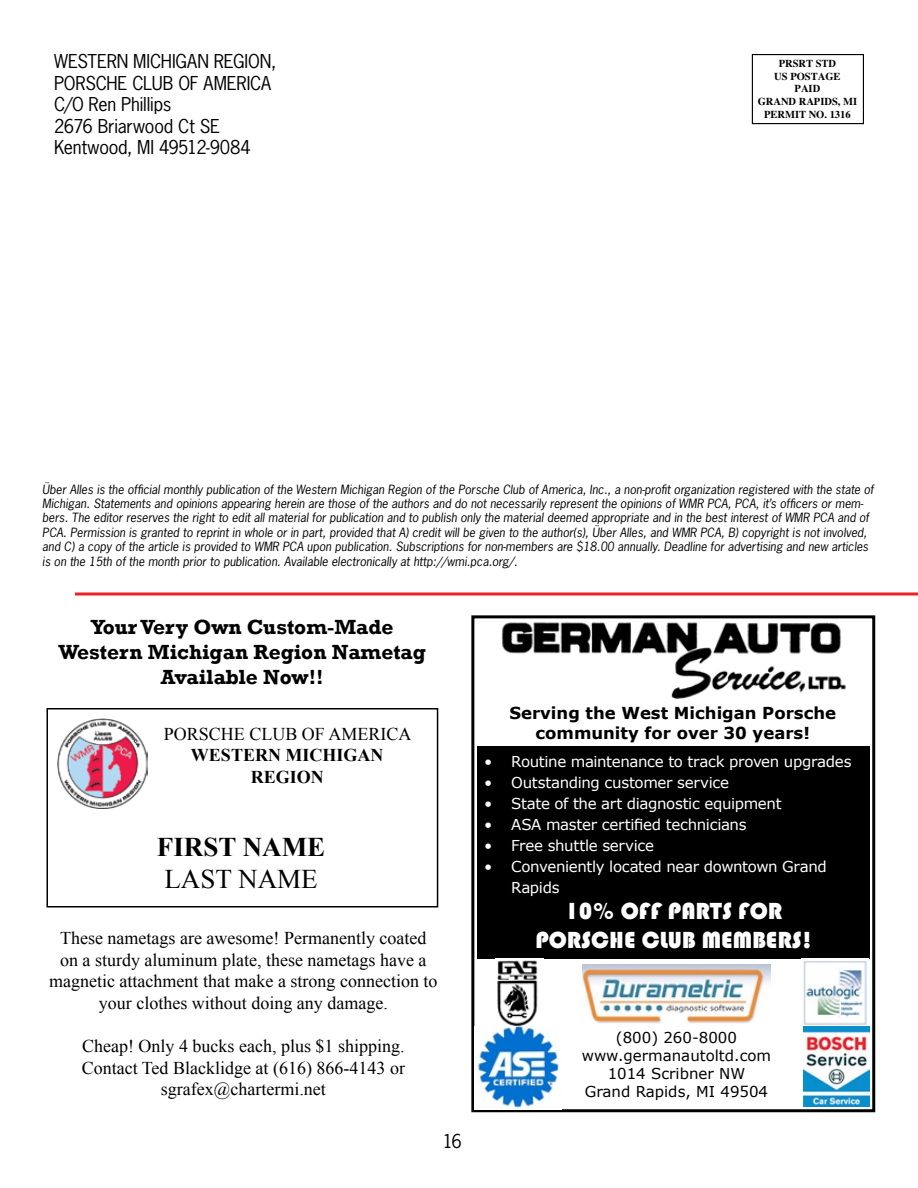
<style>
.page{position:relative;width:918px;height:1188px;background:#fff}
.page>*{position:absolute;margin:0;border:0;box-sizing:border-box;transform-origin:0 0}
.t1{font:700 27px "Times New Roman";color:#000}
.t2{font:27px "Times New Roman";color:#000}
.t3{font:24px/28.8px "Bauhaus 93";color:#fff;text-align:center}
.t4{font:700 21px/25.2px "Rockwell";color:#000;text-align:center}
.t5{font:18px/21.6px "Times New Roman";color:#000;text-align:center}
.t6{font:18px/21.6px "News Gothic Std";letter-spacing:-.01em;color:#000}
.t7{font:700 18px/21.6px "Times New Roman";color:#000;text-align:center}
.t8{font:700 16.5px/19.8px "Verdana";color:#000;text-align:center}
.t9{font:15px/21px "Verdana";letter-spacing:-.02em;color:#fff}
.t10{font:15px/18px "Verdana";color:#000;text-align:center}
.t11{font:italic 12px/14.4px "News Gothic Std";color:#000}
.t12{font:700 10.5px/12.6px "Times";color:#000;text-align:center}
</style>
<div class="page">
<hr style="left:917px;top:0;width:1px;height:178px;background:#1c5980">
<div style="left:46px;top:708px;width:392px;height:200px;border:2px solid #000"></div>
<img style="left:57px;top:718px;width:90px;height:91px">
<div style="left:471px;top:615px;width:404px;height:497px;border:3px solid #000"></div>
<div style="left:477px;top:746px;width:392px;height:212px;background:#000"></div>
<img style="left:501px;top:622px;width:345px;height:77px">
<img style="left:803px;top:961px;width:64px;height:64px">
<img style="left:497px;top:960px;width:41px;height:66px">
<img style="left:582px;top:964px;width:189px;height:60px">
<img style="left:803px;top:1026px;width:66px;height:80px">
<img style="left:474px;top:1026px;width:88px;height:83px">
<svg style="left:75px;top:592px;width:843px;height:4px;background:#f1575a"></svg>
<div style="left:752px;top:54px;width:112px;height:70px;border:1px solid #000"></div>
<h3 class="t6" style="left:54px;top:50px;width:224px">WESTERN MICHIGAN REGION,<br>PORSCHE CLUB OF AMERICA<br>C/O Ren Phillips<br>2676 Briarwood Ct SE<br>Kentwood, MI 49512-9084</h3>
<p class="t12" style="left:758px;top:57px;width:101px">PRSRT STD<br>US POSTAGE<br>PAID<br>GRAND RAPIDS, MI<br>PERMIT NO. 1316</p>
<p class="t11" style="left:42px;top:482px;width:833px">Über Alles is the official monthly publication of the Western Michigan Region of the Porsche Club of America, Inc., a non-profit organization registered with the state of Michigan. Statements and opinions appearing herein are those of the authors and do not necessarily represent the opinions of WMR PCA, PCA, it’s officers or mem&shy;bers. The editor reserves the right to edit all material for publication and to publish only the material deemed appropriate and in the best interest of WMR PCA and of PCA. Permission is granted to reprint in whole or in part, provided that A) credit will be given to the author(s), Über Alles, and WMR PCA, B) copyright is not involved, and C) a copy of the article is provided to WMR PCA upon publication. Subscriptions for non-members are $18.00 annually. Deadline for advertising and new articles is on the 15th of the month prior to publication. Available electronically at http://wmi.pca.org/.</p>
<h3 class="t4" style="left:58px;top:614px;width:369px">Your Very Own Custom-Made<br>Western Michigan Region Nametag<br>Available Now!!</h3>
<h3 class="t5" style="left:164px;top:723px;width:249px">PORSCHE CLUB OF AMERICA</h3>
<h3 class="t7" style="left:191px;top:744px;width:194px">WESTERN MICHIGAN<br>REGION</h3>
<h1 class="t1" style="left:157px;top:828px;width:170px">FIRST NAME</h1>
<h1 class="t2" style="left:164px;top:861px;width:155px">LAST NAME</h1>
<h3 class="t5" style="left:49px;top:927px;width:390px">These nametags are awesome! Permanently coated on a sturdy aluminum plate, these nametags have a magnetic attachment that make a strong connection to your clothes without doing any damage.</h3>
<h3 class="t5" style="left:82px;top:1035px;width:325px">Cheap! Only 4 bucks each, plus $1 shipping.<br>Contact Ted Blacklidge at (616) 866-4143 or sgrafex@chartermi.net</h3>
<h3 class="t6" style="left:443px;top:1130px;width:21px">16</h3>
<h3 class="t8" style="left:509px;top:703px;width:328px">Serving the West Michigan Porsche community for over 30 years!</h3>
<p class="t9" style="left:484px;top:752px;width:369px">• Routine maintenance to track proven upgrades</p>
<p class="t9" style="left:484px;top:773px;width:246px">• Outstanding customer service</p>
<p class="t9" style="left:484px;top:794px;width:299px">• State of the art diagnostic equipment</p>
<p class="t9" style="left:484px;top:815px;width:264px">• ASA master certified technicians</p>
<p class="t9" style="left:484px;top:836px;width:171px">• Free shuttle service</p>
<p class="t9" style="left:511px;top:857px;width:317px;text-indent:-27px">• Conveniently located near downtown Grand<br>Rapids</p>
<h2 class="t3" style="left:535px;top:897px;width:278px">10% OFF PARTS FOR<br>PORSCHE CLUB MEMBERS!</h2>
<p class="t10" style="left:582px;top:1029px;width:191px">(800) 260-8000 www.germanautoltd.com<br>1014 Scribner NW<br>Grand Rapids, MI 49504</p>
</div>
